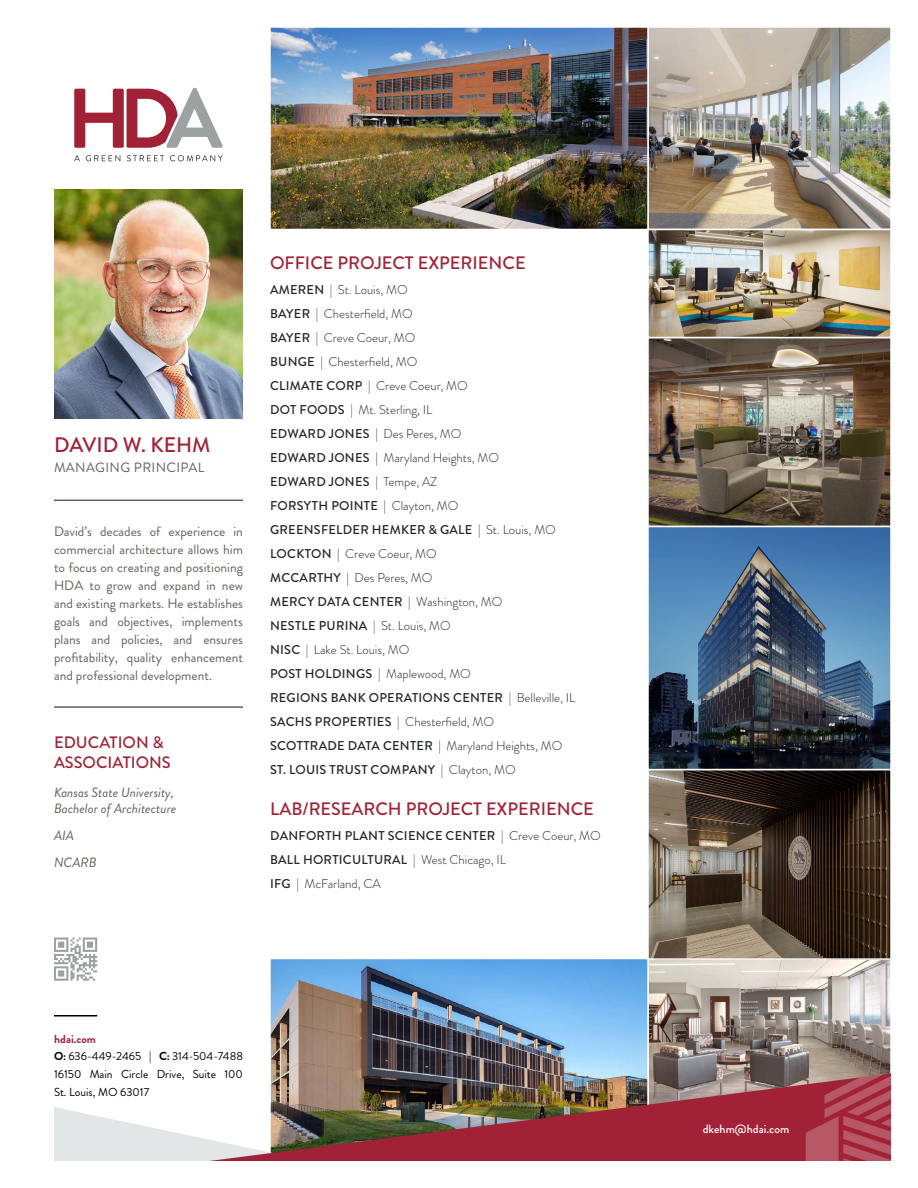
<style>
.page{position:relative;width:918px;height:1188px;background:#fff}
.page>*{position:absolute;margin:0;border:0;box-sizing:border-box;transform-origin:0 0}
.t1{font:500 21px "Brandon Grotesque";color:#a12236}
.t2{font:500 18px "Brandon Grotesque";color:#a12236}
.t3{font:500 16.5px/19.5px "Brandon Grotesque";color:#a12236}
.t4{font:13.5px/18px "Brandon Grotesque";color:#676058;text-align:justify}
.t5{font:italic 13.5px/16.2px "Brandon Grotesque";color:#676058}
.t6{font:13.5px "Brandon Grotesque";letter-spacing:.025em;color:#676058}
.t7{font:300 12.75px/24px "Brandon Grotesque";color:#202722}
.t8{font:500 12.75px/24px "Brandon Grotesque";letter-spacing:.02em;color:#202722}
.t9{font:500 12px "Brandon Grotesque";color:#fff}
.t10{font:11.7px/18px "Brandon Grotesque";color:#000;text-align:justify}
.t11{font:700 11.7px "Brandon Grotesque";color:#a12236}
.s1{font-weight:500}
.s2{font-weight:300}
.s3{font-weight:700}
</style>
<div class="page">
<img style="left:272px;top:29px;width:617px;height:198px">
<div style="left:647px;top:26px;width:245px;height:204px;border:2px solid #fff"></div>
<img style="left:650px;top:232px;width:239px;height:841px">
<div style="left:647px;top:769px;width:245px;height:191px;border:2px solid #fff"></div>
<div style="left:647px;top:337px;width:245px;height:190px;border:2px solid #fff"></div>
<div style="left:269px;top:26px;width:380px;height:204px;border:2px solid #fff"></div>
<div style="left:647px;top:229px;width:245px;height:109px;border:2px solid #fff"></div>
<img style="left:272px;top:961px;width:374px;height:112px">
<div style="left:269px;top:958px;width:380px;height:204px;border:2px solid #fff"></div>
<div style="left:647px;top:526px;width:245px;height:244px;border:2px solid #fff"></div>
<img style="left:54px;top:189px;width:189px;height:229px">
<hr style="left:54px;top:500px;width:189px;height:1px;background:#676058">
<hr style="left:54px;top:706px;width:189px;height:2px;background:#676058">
<svg style="left:54px;top:938px;width:43px;height:43px"></svg>
<hr style="left:54px;top:1015px;width:43px;height:1px;background:#000">
<svg style="left:74px;top:88px;width:149px;height:60px"></svg>
<svg style="left:74px;top:155px;width:6px;height:6px"></svg>
<svg style="left:86px;top:155px;width:34px;height:6px"></svg>
<svg style="left:127px;top:155px;width:37px;height:6px"></svg>
<svg style="left:170px;top:155px;width:53px;height:6px"></svg>
<svg style="left:54px;top:1107px;width:155px;height:54px"></svg>
<img style="left:209px;top:1073px;width:597px;height:88px">
<svg style="left:806px;top:1070px;width:85px;height:91px;background:#ad4957"></svg>
<h1 class="t1" style="left:54px;top:430px;width:158px">DAVID W. KEHM</h1>
<p class="t6" style="left:54px;top:458px;width:152px">MANAGING PRINCIPAL</p>
<p class="t4" style="left:54px;top:523px;width:191px">David’s decades of experience in commercial architecture allows him to focus on creating and positioning HDA to grow and expand in new and existing markets. He establishes goals and objectives, implements plans and policies, and ensures profitability, quality enhancement and professional development.</p>
<p class="t3" style="left:54px;top:733px;width:118px">EDUCATION &amp;<br>ASSOCIATIONS</p>
<p class="t5" style="left:54px;top:784px;width:124px">Kansas State University,<br>Bachelor of Architecture</p>
<p class="t5" style="left:54px;top:822px;width:44px;line-height:27px">AIA<br>NCARB</p>
<h2 class="t2" style="left:270px;top:250px;width:257px">OFFICE PROJECT EXPERIENCE</h2>
<p class="t7" style="left:270px;top:278px;width:307px"><span class="s1">AMEREN</span> | St. Louis, MO<br><span class="s1">BAYER</span> | Chesterfield, MO<br><span class="s1">BAYER</span> | Creve Coeur, MO<br><span class="s1">BUNGE</span> | Chesterfield, MO<br><span class="s1">CLIMATE CORP</span> | Creve Coeur, MO<br><span class="s1">DOT FOODS</span> | Mt. Sterling, IL<br><span class="s1">EDWARD JONES</span> | Des Peres, MO<br><span class="s1">EDWARD JONES</span> | Maryland Heights, MO<br><span class="s1">EDWARD JONES</span> | Tempe, AZ<br><span class="s1">FORSYTH POINTE</span> | Clayton, MO<br><span class="s1">GREENSFELDER HEMKER &amp; GALE</span> | St. Louis, MO<br><span class="s1">LOCKTON</span> | Creve Coeur, MO<br><span class="s1">MCCARTHY</span> | Des Peres, MO<br><span class="s1">MERCY DATA CENTER</span> | Washington, MO<br><span class="s1">NESTLE PURINA</span> | St. Louis, MO<br><span class="s1">NISC</span> | Lake St. Louis, MO<br><span class="s1">POST HOLDINGS</span> | Maplewood, MO<br><span class="s1">REGIONS BANK OPERATIONS CENTER</span> | Belleville, IL<br><span class="s1">SACHS PROPERTIES</span> | Chesterfield, MO<br><span class="s1">SCOTTRADE DATA CENTER</span> | Maryland Heights, MO<br><span class="s1">ST. LOUIS TRUST COMPANY</span> | Clayton, MO</p>
<h2 class="t2" style="left:270px;top:797px;width:325px">LAB/RESEARCH PROJECT EXPERIENCE</h2>
<p class="t8" style="left:270px;top:824px;width:332px">DANFORTH PLANT SCIENCE CENTER <span class="s2">| Creve Coeur, MO<br></span>BALL HORTICULTURAL <span class="s2">| West Chicago, IL<br></span>IFG <span class="s2">| McFarland, CA</span></p>
<p class="t11" style="left:54px;top:1031px;width:43px">hdai.com</p>
<p class="t10" style="left:54px;top:1048px;width:190px"><span class="s3">O:</span> 636-449-2465 | <span class="s3">C:</span> 314-504-7488<br>16150 Main Circle Drive, Suite 100<br>St. Louis, MO 63017</p>
<p class="t9" style="left:703px;top:1121px;width:88px">dkehm@hdai.com</p>
</div>
